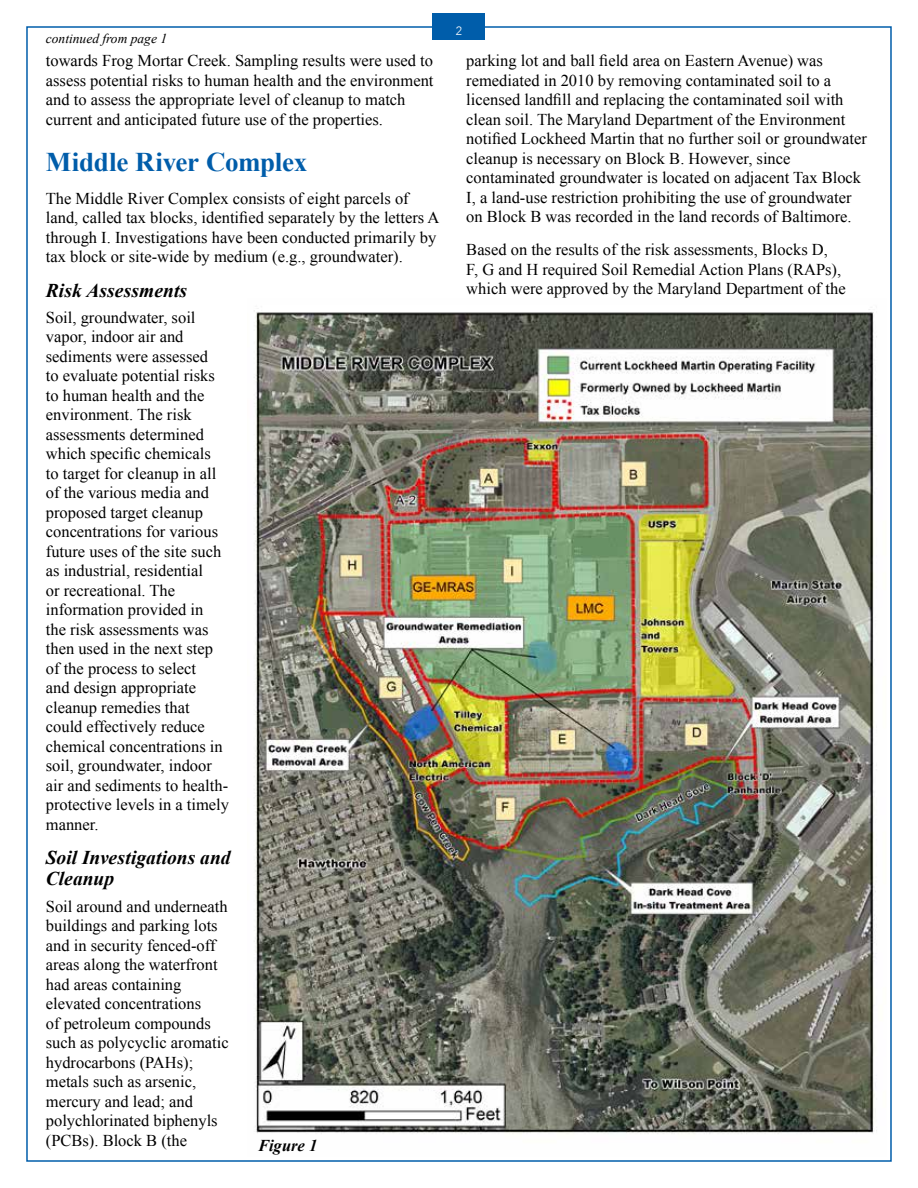
<style>
.page{position:relative;width:918px;height:1188px;background:#fff}
.page>*{position:absolute;margin:0;border:0;box-sizing:border-box;transform-origin:0 0}
.t1{font:700 27px "Times New Roman";letter-spacing:-.01em;color:#005daa}
.t2{font:italic 700 19.5px/21px "Times New Roman";letter-spacing:.005em;color:#000}
.t3{font:16.5px/19.5px "Times New Roman";color:#000}
.t4{font:italic 700 16.5px "Times New Roman";color:#000}
.t5{font:italic 13.5px "Times New Roman";color:#000}
.t6{font:300 12px "Avenir";color:#fff}
</style>
<div class="page">
<div style="left:433px;top:14px;width:52px;height:26px;background:#005daa"></div>
<img style="left:254px;top:309px;width:623px;height:825px">
<p class="t5" style="left:46px;top:29px;width:123px">continued from page 1</p>
<p class="t3" style="left:46px;top:51px;width:389px">towards Frog Mortar Creek. Sampling results were used to assess potential risks to human health and the environment and to assess the appropriate level of cleanup to match current and anticipated future use of the properties.</p>
<h1 class="t1" style="left:46px;top:143px;width:263px">Middle River Complex</h1>
<p class="t3" style="left:46px;top:188px;width:395px">The Middle River Complex consists of eight parcels of land, called tax blocks, identified separately by the letters A through I. Investigations have been conducted primarily by tax block or site-wide by medium (e.g., groundwater).</p>
<p class="t2" style="left:46px;top:279px;width:143px">Risk Assessments</p>
<p class="t3" style="left:46px;top:307px;width:185px">Soil, groundwater, soil vapor, indoor air and sediments were assessed<br>to evaluate potential risks to human health and the environment. The risk assessments determined which specific chemicals<br>to target for cleanup in all of the various media and proposed target cleanup concentrations for various future uses of the site such as industrial, residential<br>or recreational. The information provided in<br>the risk assessments was then used in the next step of the process to select<br>and design appropriate cleanup remedies that could effectively reduce chemical concentrations in soil, groundwater, indoor air and sediments to health&shy;protective levels in a timely manner.</p>
<p class="t2" style="left:46px;top:847px;width:186px">Soil Investigations and<br>Cleanup</p>
<p class="t3" style="left:46px;top:896px;width:184px">Soil around and underneath buildings and parking lots and in security fenced-off areas along the waterfront had areas containing elevated concentrations<br>of petroleum compounds such as polycyclic aromatic hydrocarbons (PAHs); metals such as arsenic, mercury and lead; and polychlorinated biphenyls (PCBs). Block B (the</p>
<p class="t4" style="left:258px;top:1134px;width:61px">Figure 1</p>
<p class="t6" style="left:456px;top:23px;width:8px">2</p>
<p class="t3" style="left:466px;top:51px;width:402px">parking lot and ball field area on Eastern Avenue) was remediated in 2010 by removing contaminated soil to a licensed landfill and replacing the contaminated soil with clean soil. The Maryland Department of the Environment notified Lockheed Martin that no further soil or groundwater cleanup is necessary on Block B. However, since contaminated groundwater is located on adjacent Tax Block I, a land-use restriction prohibiting the use of groundwater on Block B was recorded in the land records of Baltimore.</p>
<p class="t3" style="left:466px;top:240px;width:381px">Based on the results of the risk assessments, Blocks D,<br>F, G and H required Soil Remedial Action Plans (RAPs), which were approved by the Maryland Department of the</p>
</div>
